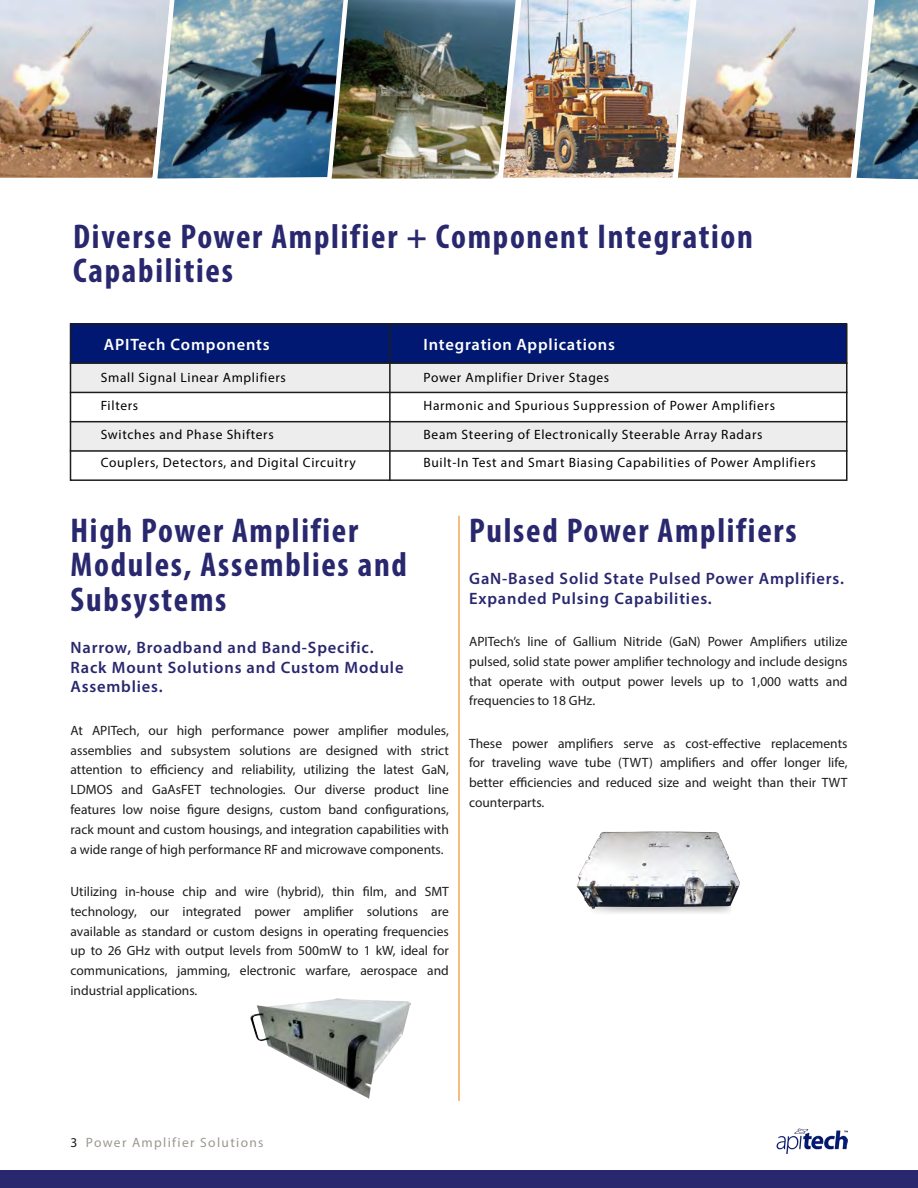
<style>
.page{position:relative;width:918px;height:1188px;background:#fff}
.page>*{position:absolute;margin:0;border:0;box-sizing:border-box;transform-origin:0 0}
.t1{font:700 condensed 34.5px/34.5px "Myriad Pro";letter-spacing:.05em;color:#29276e}
.t2{font:600 16.5px/19.8px "Myriad Pro";letter-spacing:.05em;color:#29276e}
.t3{font:600 16.5px "Myriad Pro";letter-spacing:.05em;color:#fff}
.t4{font:13.5px/19.8px "Myriad Pro";color:#1d1d1b;text-align:justify}
.t5{font:13.5px "Myriad Pro";letter-spacing:.05em;color:#000}
.t6{font:13.5px "Myriad Pro";letter-spacing:.1em;color:#9d988f}
.s1{color:#1d1d1b}
</style>
<div class="page">
<img style="left:776px;top:1129px;width:72px;height:25px">
<div style="left:0;top:1170px;width:918px;height:18px;background:#29276e"></div>
<img style="left:0;top:0;width:918px;height:180px">
<hr style="left:459px;top:516px;width:1px;height:585px;background:#ef7d00">
<div style="left:70px;top:422px;width:778px;height:30px;background:#ededed"></div>
<hr style="left:70px;top:450px;width:778px;height:2px;background:#1d1d1b">
<div style="left:70px;top:323px;width:778px;height:41px;background:#001871"></div>
<div style="left:70px;top:363px;width:778px;height:29px;background:#ededed"></div>
<div style="left:70px;top:323px;width:778px;height:158px;border:2px solid #1d1d1b"></div>
<hr style="left:70px;top:362px;width:778px;height:2px;background:#1d1d1b">
<hr style="left:70px;top:392px;width:778px;height:1px;background:#1d1d1b">
<hr style="left:70px;top:421px;width:778px;height:1px;background:#1d1d1b">
<hr style="left:389px;top:323px;width:2px;height:158px;background:#1d1d1b">
<img style="left:576px;top:831px;width:164px;height:82px">
<img style="left:250px;top:998px;width:161px;height:101px">
<h1 class="t1" style="left:73px;top:218px;width:681px">Diverse Power Amplifier + Component Integration<br>Capabilities</h1>
<p class="t3" style="left:104px;top:334px;width:167px">APITech Components</p>
<p class="t3" style="left:424px;top:334px;width:193px">Integration Applications</p>
<p class="t5" style="left:101px;top:369px;width:187px">Small Signal Linear Amplifiers</p>
<p class="t5" style="left:424px;top:369px;width:187px">Power Amplifier Driver Stages</p>
<p class="t5" style="left:101px;top:398px;width:39px">Filters</p>
<p class="t5" style="left:424px;top:398px;width:353px">Harmonic and Spurious Suppression of Power Amplifiers</p>
<p class="t5" style="left:101px;top:426px;width:174px">Switches and Phase Shifters</p>
<p class="t5" style="left:424px;top:426px;width:340px">Beam Steering of Electronically Steerable Array Radars</p>
<p class="t5" style="left:101px;top:455px;width:257px">Couplers, Detectors, and Digital Circuitry</p>
<p class="t5" style="left:424px;top:455px;width:394px">Built-In Test and Smart Biasing Capabilities of Power Amplifiers</p>
<h1 class="t1" style="left:70px;top:512px;width:338px">High Power Amplifier<br>Modules, Assemblies and<br>Subsystems</h1>
<h4 class="t2" style="left:70px;top:637px;width:335px">Narrow, Broadband and Band-Specific.<br>Rack Mount Solutions and Custom Module<br>Assemblies.</h4>
<p class="t4" style="left:70px;top:720px;width:380px">At APITech, our high performance power amplifer modules, assemblies and subsystem solutions are designed with strict attention to efciency and reliability, utilizing the latest GaN, LDMOS and GaAsFET technologies. Our diverse product line features low noise fgure designs, custom band confgurations, rack mount and custom housings, and integration capabilities with a wide range of high performance RF and microwave components.</p>
<p class="t4" style="left:70px;top:881px;width:380px">Utilizing in-house chip and wire (hybrid), thin flm, and SMT technology, our integrated power amplifer solutions are available as standard or custom designs in operating frequencies up to 26 GHz with output levels from 500mW to 1 kW, ideal for communications, jamming, electronic warfare, aerospace and industrial applications.</p>
<h1 class="t1" style="left:469px;top:512px;width:329px">Pulsed Power Amplifiers</h1>
<h4 class="t2" style="left:469px;top:568px;width:376px">GaN-Based Solid State Pulsed Power Amplifiers.<br>Expanded Pulsing Capabilities.</h4>
<p class="t4" style="left:469px;top:631px;width:380px">APITech’s line of Gallium Nitride (GaN) Power Amplifers utilize pulsed, solid state power amplifer technology and include designs that operate with output power levels up to 1,000 watts and frequencies to 18 GHz.</p>
<p class="t4" style="left:469px;top:733px;width:380px">These power amplifers serve as cost-efective replacements for traveling wave tube (TWT) amplifers and ofer longer life, better efciencies and reduced size and weight than their TWT counterparts.</p>
<p class="t6" style="left:70px;top:1134px;width:195px"><span class="s1">3</span> Power A mplifier S olutions</p>
</div>
